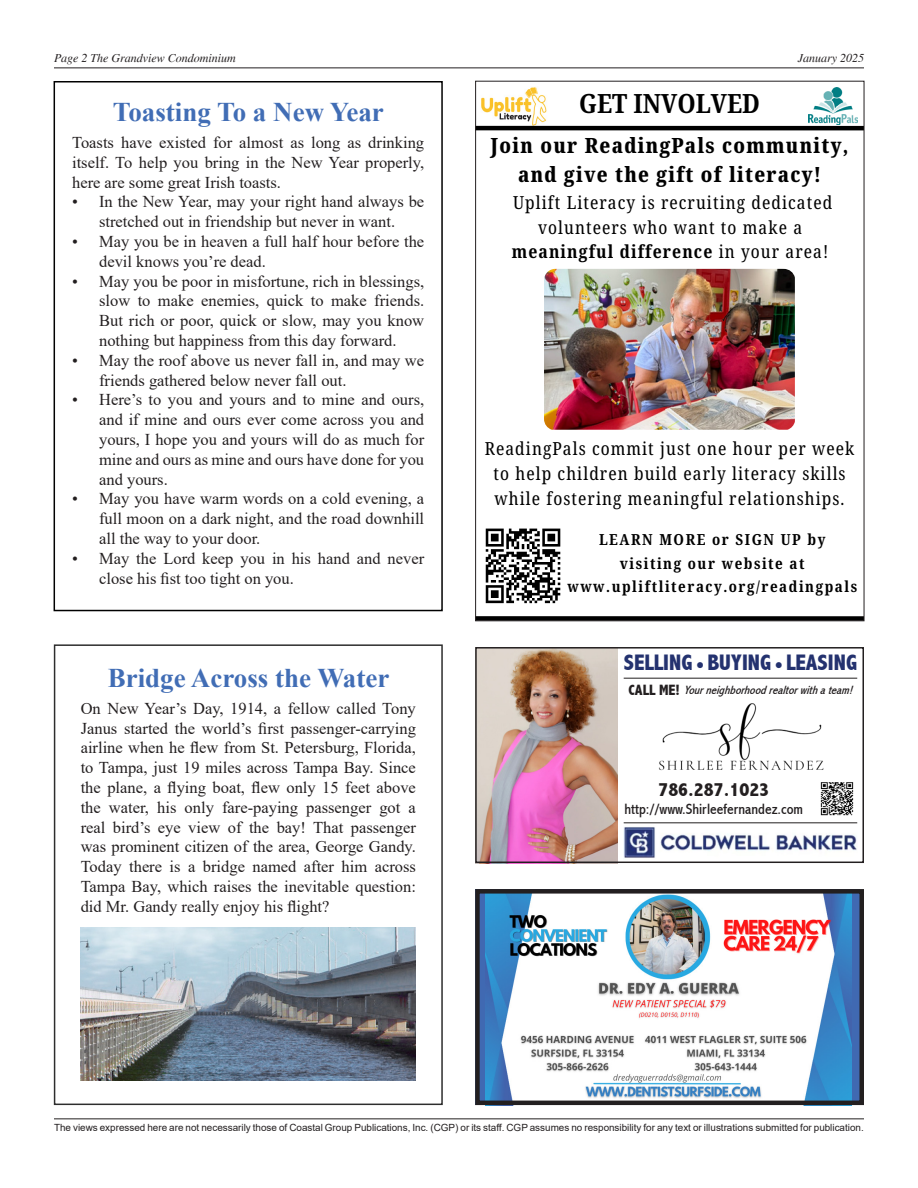
<style>
.page{position:relative;width:918px;height:1188px;background:#fff}
.page>*{position:absolute;margin:0;border:0;box-sizing:border-box;transform-origin:0 0}
.t1{font:700 27px "Times New Roman";color:#416db5}
.t2{font:700 26.55px "Noto Serif Ethiopic Condensed";color:#000}
.t3{font:800 condensed 22.5px "Abadi";color:#24326f}
.t4{font:800 21px/29.2px "Noto Serif Ethiopic Condensed";letter-spacing:.06em;color:#000;text-align:center}
.t5{font:800 condensed 19.5px "Abadi";color:#231f20}
.t6{font:18px/24.8px "Noto Serif Ethiopic Condensed";letter-spacing:.06em;color:#000;text-align:center}
.t7{font:16.5px/19.8px "Times New Roman";color:#231f20;text-align:justify}
.t8{font:700 15.3px/23.5px "Noto Serif Ethiopic Condensed";letter-spacing:.1em;color:#000;text-align:center}
.t9{font:condensed 15px "Abadi";color:#231f20}
.t10{font:italic condensed 12px "Abadi";color:#231f20}
.t11{font:italic 12px "Times";color:#231f20}
.t12{font:9.9px "Arial";color:#231f20}
.s1{font-weight:700}
.s2{font-family:"Minion Pro";font-weight:400;font-stretch:normal}
.s3{font-weight:800;font-style:normal;font-size:15px}
</style>
<div class="page">
<hr style="left:54px;top:68px;width:810px;height:1px;background:#231f20">
<hr style="left:54px;top:1119px;width:810px;height:1px;background:#231f20">
<div style="left:475px;top:889px;width:384px;height:216px;background:#4069b2"></div>
<img style="left:486px;top:895px;width:365px;height:204px">
<div style="left:475px;top:889px;width:389px;height:216px;border:5px solid #231f20"></div>
<img style="left:820px;top:782px;width:33px;height:34px">
<img style="left:624px;top:823px;width:233px;height:35px">
<img style="left:478px;top:650px;width:139px;height:210px">
<hr style="left:624px;top:678px;width:233px;height:1px;background:#231f20">
<hr style="left:624px;top:822px;width:233px;height:1px;background:#231f20">
<img style="left:659px;top:703px;width:165px;height:68px">
<div style="left:475px;top:647px;width:389px;height:216px;border:2px solid #231f20"></div>
<svg style="left:485px;top:528px;width:76px;height:76px"></svg>
<img style="left:834px;top:87px;width:24px;height:36px">
<img style="left:477px;top:87px;width:76px;height:39px">
<img style="left:544px;top:269px;width:251px;height:161px">
<hr style="left:475px;top:126px;width:389px;height:4px;background:#000">
<div style="left:475px;top:616px;width:389px;height:5px;background:#000"></div>
<img style="left:809px;top:88px;width:48px;height:37px">
<img style="left:81px;top:927px;width:335px;height:153px">
<div style="left:54px;top:644px;width:389px;height:461px;border:2px solid #2d2d2d"></div>
<div style="left:54px;top:81px;width:389px;height:530px;border:2px solid #000"></div>
<p class="t11" style="left:54px;top:52px;width:183px">Page 2 The Grandview Condominium</p>
<p class="t11" style="left:798px;top:52px;width:68px">January 2025</p>
<p class="t1" style="left:113px;top:93px;width:273px">Toasting To a New Year</p>
<p class="t7" style="left:72px;top:132px;width:354px">Toasts have existed for almost as long as drinking itself. To help you bring in the New Year properly, here are some great Irish toasts.</p>
<p class="t7" style="left:72px;top:191px;width:354px;text-align:center">• In the New Year, may your right hand always be stretched out in friendship but never in want.</p>
<p class="t7" style="left:99px;top:231px;width:327px;text-indent:-27px">• May you be in heaven a full half hour before the devil knows you’re dead.</p>
<p class="t7" style="left:99px;top:271px;width:327px;text-indent:-27px">• May you be poor in misfortune, rich in blessings, slow to make enemies, quick to make friends.<br>But rich or poor, quick or slow, may you know nothing but happiness from this day forward.</p>
<p class="t7" style="left:99px;top:350px;width:327px;text-indent:-27px">• May the roof above us never fall in, and may we friends gathered below never fall out.</p>
<p class="t7" style="left:99px;top:389px;width:327px;text-indent:-27px">• Here’s to you and yours and to mine and ours, and if mine and ours ever come across you and yours, I hope you and yours will do as much for mine and ours as mine and ours have done for you and yours.</p>
<p class="t7" style="left:99px;top:488px;width:327px;text-indent:-27px">• May you have warm words on a cold evening, a full moon on a dark night, and the road downhill all the way to your door.</p>
<p class="t7" style="left:99px;top:548px;width:327px;text-indent:-27px">• May the Lord keep you in his hand and never close his fist too tight on you.</p>
<p class="t1" style="left:108px;top:659px;width:283px">Bridge Across the Water</p>
<p class="t7" style="left:81px;top:698px;width:337px">On New Year’s Day, 1914, a fellow called Tony Janus started the world’s first passenger-carrying airline when he flew from St. Petersburg, Florida, to Tampa, just 19 miles across Tampa Bay. Since the plane, a flying boat, flew only 15 feet above the water, his only fare-paying passenger got a real bird’s eye view of the bay! That passenger was prominent citizen of the area, George Gandy.<br>Today there is a bridge named after him across Tampa Bay, which raises the inevitable question: did Mr. Gandy really enjoy his flight?</p>
<p class="t2" style="left:579px;top:87px;width:182px">GET INVOLVED</p>
<p class="t4" style="left:491px;top:131px;width:359px">Join our ReadingPals community, and give the gift of literacy!</p>
<p class="t6" style="left:512px;top:190px;width:322px">Uplift Literacy is recruiting dedicated volunteers who want to make a <span class="s1">meaningful difference</span> in your area!</p>
<p class="t6" style="left:485px;top:436px;width:371px">ReadingPals commit just one hour per week to help children build early literacy skills while fostering meaningful relationships.</p>
<p class="t8" style="left:567px;top:528px;width:291px">LEARN MORE or SIGN UP by visiting our website at www.upliftliteracy.org/readingpals</p>
<p class="t3" style="left:624px;top:650px;width:235px">SELLING <span class="s2">•</span> BUYING <span class="s2">•</span> LEASING</p>
<p class="t10" style="left:629px;top:683px;width:229px"><span class="s3">C A L L M E !</span> Yourneighborhoodrealtorwithateam!</p>
<p class="t5" style="left:658px;top:778px;width:112px">786.287.1023</p>
<p class="t9" style="left:625px;top:800px;width:180px">http://www.Shirleefernandez.com</p>
<p class="t12" style="left:54px;top:1120px;width:811px">The views expressed here are not necessarily those of Coastal Group Publications, Inc. (CGP) or its staff. CGP assumes no responsibility for any text or illustrations submitted for publication.</p>
</div>
